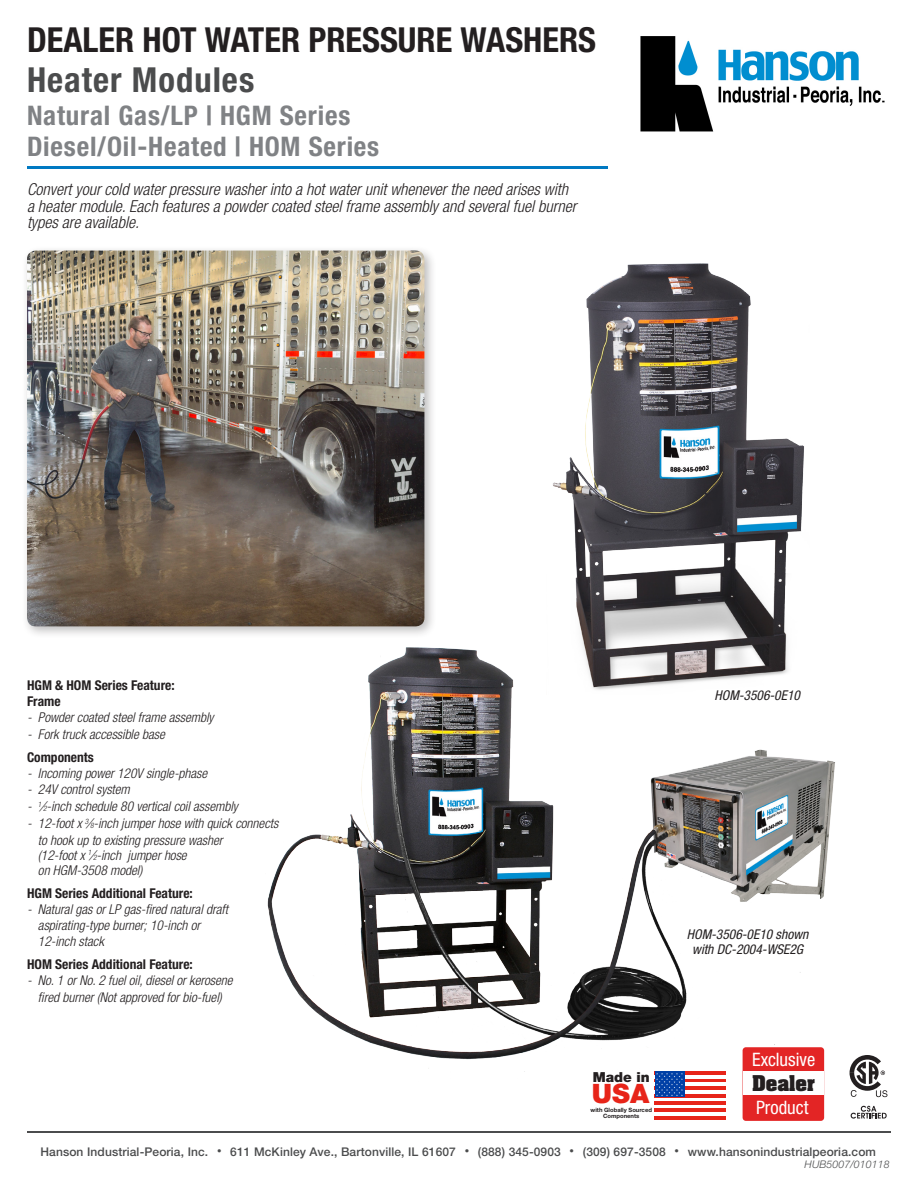
<style>
.page{position:relative;width:918px;height:1188px;background:#fff}
.page>*{position:absolute;margin:0;border:0;box-sizing:border-box;transform-origin:0 0}
.t1{font:700 condensed 34.5px "Helvetica Neue LT Std";color:#231f20}
.t2{font:700 condensed 34.5px "Helvetica Neue LT Std";letter-spacing:.03em;color:#4b4c4d}
.t3{font:700 condensed 27px "Helvetica Neue LT Std";letter-spacing:.03em;color:#808285}
.t4{font:900 26.7px "Helvetica Neue LT Std";color:#e72419}
.t5{font:condensed 18.6px "Helvetica Neue";color:#fff}
.t6{font:700 18.6px "Aachen LT";color:#231f20}
.t7{font:italic 300 condensed 16.5px/16.5px "Helvetica Neue LT Std";color:#231f20}
.t8{font:900 13.8px "Helvetica Neue LT Std";color:#231f20}
.t9{font:italic 300 condensed 13.5px/15.5px "Helvetica Neue LT Std";color:#231f20}
.t10{font:700 condensed 13.5px "Helvetica Neue LT Std";color:#231f20}
.t11{font:italic condensed 13.5px/15px "Helvetica Neue LT Std";color:#231f20;text-align:center}
.t12{font:500 12px "Helvetica Neue LT Std";letter-spacing:.01em;color:#4b4c4d}
.t13{font:italic 300 10.5px "Helvetica Neue LT Std";letter-spacing:.01em;color:#4b4c4d}
.t14{font:700 5.85px/5.8px "Helvetica Neue LT Std";color:#231f20;text-align:center}
.s1{font-size:7.35px}
.s2{font-size:9px}
</style>
<div class="page">
<img style="left:640px;top:36px;width:245px;height:96px">
<hr style="left:27px;top:1131px;width:864px;height:2px;background:#4b4c4d">
<hr style="left:27px;top:166px;width:581px;height:2px;background:#0079c2">
<div style="left:21px;top:245px;width:416px;height:394px;background:#231f20;opacity:.3"></div>
<img style="left:27px;top:251px;width:397px;height:375px">
<img style="left:553px;top:263px;width:251px;height:378px">
<img style="left:267px;top:641px;width:583px;height:442px">
<svg style="left:850px;top:1055px;width:37px;height:42px"></svg>
<svg style="left:851px;top:1106px;width:36px;height:13px"></svg>
<div style="left:743px;top:1047px;width:81px;height:74px;background:#e32525;border-radius:3px"></div>
<div style="left:743px;top:1072px;width:80px;height:23px;background:#fff"></div>
<svg style="left:589px;top:1064px;width:137px;height:56px"></svg>
<h1 class="t1" style="left:27px;top:18px;width:571px">DEALER HOT WATER PRESSURE WASHERS</h1>
<p class="t2" style="left:27px;top:58px;width:229px">Heater Modules</p>
<p class="t3" style="left:27px;top:99px;width:325px">Natural Gas/LP | HGM Series</p>
<p class="t3" style="left:27px;top:130px;width:354px">Diesel/Oil-Heated | HOM Series</p>
<p class="t7" style="left:27px;top:182px;width:551px">Convert your cold water pressure washer into a hot water unit whenever the need arises with a heater module. Each features a powder coated steel frame assembly and several fuel burner types are available.</p>
<p class="t10" style="left:27px;top:677px;width:149px">HGM &amp; HOM Series Feature:</p>
<p class="t10" style="left:27px;top:693px;width:35px">Frame</p>
<p class="t9" style="left:27px;top:710px;width:188px">- Powder coated steel frame assembly</p>
<p class="t9" style="left:27px;top:726px;width:139px">- Fork truck accessible base</p>
<p class="t10" style="left:27px;top:749px;width:68px">Components</p>
<p class="t9" style="left:27px;top:766px;width:182px">- Incoming power 120V single-phase</p>
<p class="t9" style="left:27px;top:782px;width:104px">- 24V control system</p>
<p class="t9" style="left:27px;top:799px;width:212px">- <sup>1</sup>⁄<span class="s1">2</span>-inch schedule 80 vertical coil assembly</p>
<p class="t9" style="left:38px;top:816px;width:242px;text-indent:-11px">- 12-foot x <sup>3</sup>⁄<span class="s1">8</span>-inch jumper hose with quick connects to hook up to existing pressure washer<br>(12-foot x <sup>1</sup>⁄<span class="s1">2</span>-inch jumper hose<br>on HGM-3508 model)</p>
<p class="t10" style="left:27px;top:885px;width:167px">HGM Series Additional Feature:</p>
<p class="t9" style="left:38px;top:901px;width:192px;line-height:16.2px;text-indent:-11px">- Natural gas or LP gas-fired natural draft aspirating-type burner; 10-inch or<br>12-inch stack</p>
<p class="t10" style="left:27px;top:956px;width:167px">HOM Series Additional Feature:</p>
<p class="t9" style="left:27px;top:973px;width:207px;line-height:16.2px;text-align:center">- No. 1 or No. 2 fuel oil, diesel or kerosene fired burner (Not approved for bio-fuel)</p>
<p class="t11" style="left:715px;top:688px;width:87px">HOM-3506-0E10</p>
<p class="t11" style="left:687px;top:927px;width:123px">HOM-3506-0E10 shown with DC-2004-WSE2G</p>
<p class="t8" style="left:593px;top:1068px;width:59px">Made in</p>
<p class="t14" style="left:591px;top:1107px;width:63px">with Globally Sourced<br>Components</p>
<p class="t4" style="left:592px;top:1078px;width:59px">USA</p>
<p class="t5" style="left:752px;top:1049px;width:65px">Exclusive</p>
<p class="t5" style="left:756px;top:1097px;width:54px">Product</p>
<p class="t6" style="left:752px;top:1070px;width:64px">Dealer</p>
<p class="t12" style="left:40px;top:1144px;width:837px">Hanson Industrial-Peoria, Inc. <span class="s2">•</span> 611 McKinley Ave., Bartonville, IL 61607 <span class="s2">•</span> (888) 345-0903 <span class="s2">•</span> (309) 697-3508 <span class="s2">•</span> www.hansonindustrialpeoria.com</p>
<p class="t13" style="left:805px;top:1159px;width:87px">HUB5007/010118</p>
</div>
